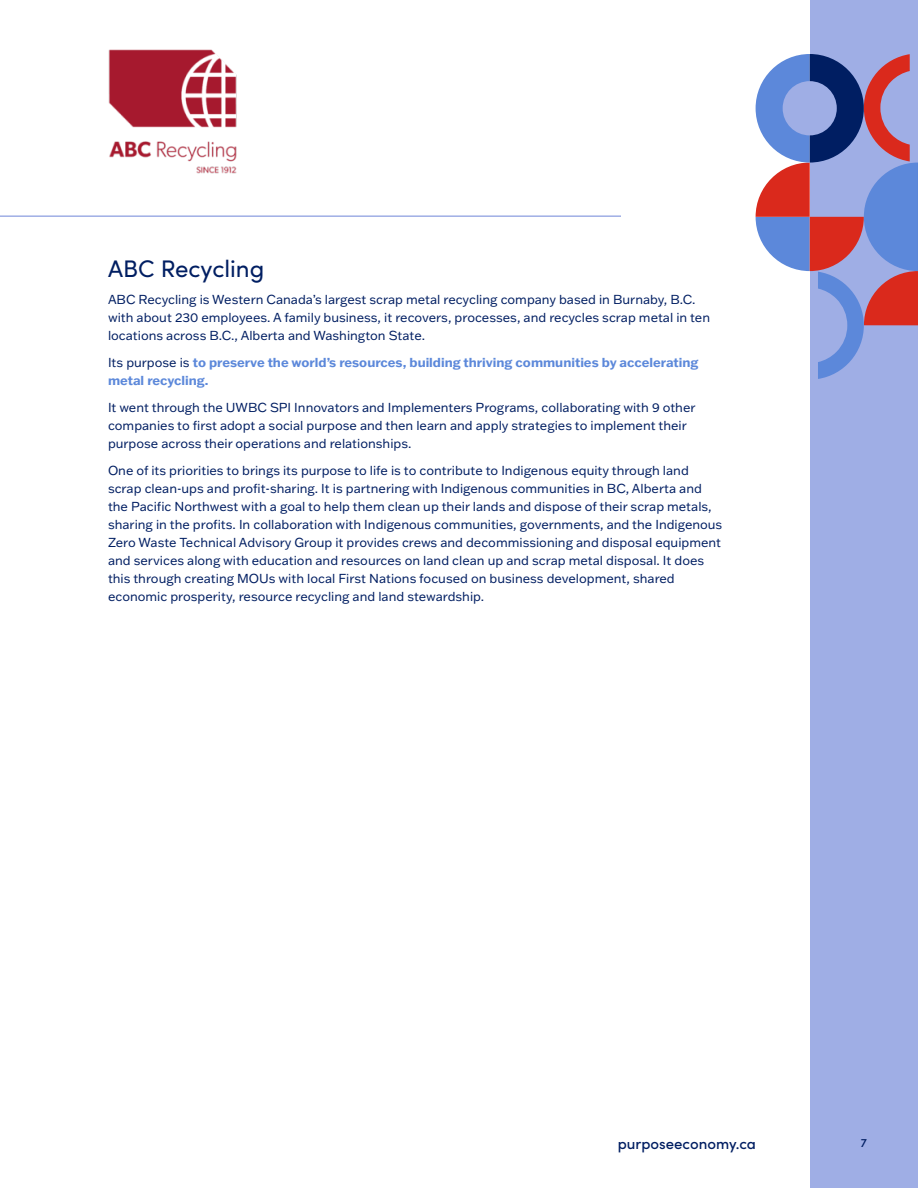
<style>
.page{position:relative;width:918px;height:1188px;background:#fff}
.page>*{position:absolute;margin:0;border:0;box-sizing:border-box;transform-origin:0 0}
.Heading_1_Sofia_16_pt_BLUE{font:24px "Sofia Pro";color:#001e62}
.t1{font:500 15px "Sofia Pro";color:#001e62}
.Body_Copy_Franklin_Gothic_8_5_pt{font:12.75px/18px "Franklin Gothic ATF";color:#001e62}
.Body_Copy_Franklin_Gothic_8_5_pt-2{font:700 12.75px/18px "Franklin Gothic ATF";color:#5c88da}
.t2{font:500 12px "Sofia Pro";color:#001e62}
.s1{font-weight:400;color:#001e62}
</style>
<div class="page">
<div style="left:810px;top:0;width:108px;height:1188px;background:#9faee5"></div>
<svg style="left:756px;top:54px;width:162px;height:325px"></svg>
<hr style="left:0;top:215px;width:621px;height:2px;background:#9faee5">
<img style="left:108px;top:50px;width:129px;height:123px">
<p class="Heading_1_Sofia_16_pt_BLUE" style="left:108px;top:251px;width:158px">ABC Recycling</p>
<p class="Body_Copy_Franklin_Gothic_8_5_pt" style="left:108px;top:290px;width:604px">ABC Recycling is Western Canada’s largest scrap metal recycling company based in Burnaby, B.C. with about 230 employees. A family business, it recovers, processes, and recycles scrap metal in ten locations across B.C., Alberta and Washington State.</p>
<p class="Body_Copy_Franklin_Gothic_8_5_pt-2" style="left:108px;top:353px;width:592px"><span class="s1">Its purpose is</span> to preserve the world’s resources, building thriving communities by accelerating metal recycling.</p>
<p class="Body_Copy_Franklin_Gothic_8_5_pt" style="left:108px;top:398px;width:589px">It went through the UWBC SPI Innovators and Implementers Programs, collaborating with 9 other companies to first adopt a social purpose and then learn and apply strategies to implement their purpose across their operations and relationships.</p>
<p class="Body_Copy_Franklin_Gothic_8_5_pt" style="left:108px;top:461px;width:616px">One of its priorities to brings its purpose to life is to contribute to Indigenous equity through land scrap clean-ups and profit-sharing. It is partnering with Indigenous communities in BC, Alberta and the Pacific Northwest with a goal to help them clean up their lands and dispose of their scrap metals, sharing in the profits. In collaboration with Indigenous communities, governments, and the Indigenous Zero Waste Technical Advisory Group it provides crews and decommissioning and disposal equipment and services along with education and resources on land clean up and scrap metal disposal. It does this through creating MOUs with local First Nations focused on business development, shared economic prosperity, resource recycling and land stewardship.</p>
<p class="t1" style="left:618px;top:1133px;width:140px">purposeeconomy.ca</p>
<p class="t2" style="left:861px;top:1134px;width:8px">7</p>
</div>
